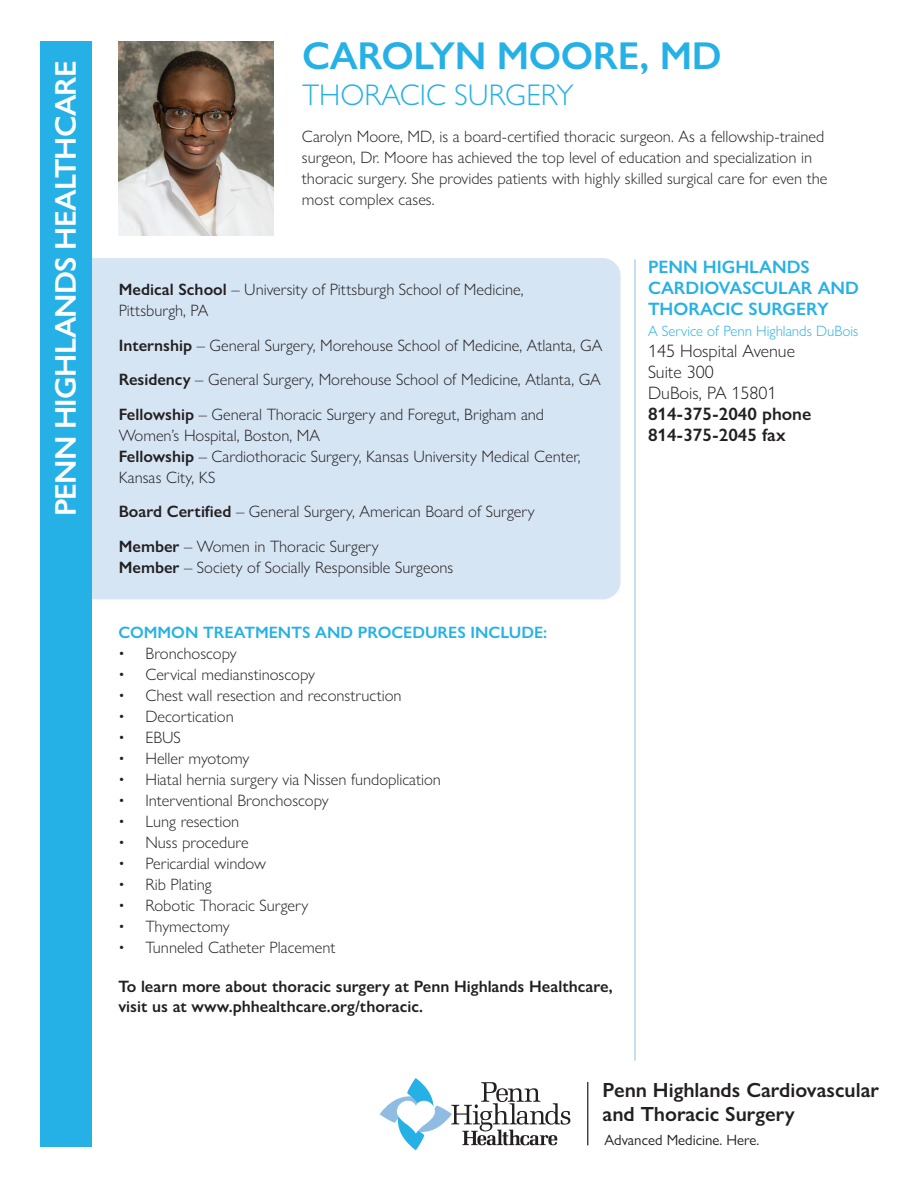
<style>
.page{position:relative;width:918px;height:1188px;background:#fff}
.page>*{position:absolute;margin:0;border:0;box-sizing:border-box;transform-origin:0 0}
.t1{font:600 39px "Gill Sans Nova";letter-spacing:-.01em;color:#26b1e6}
.t2{font:600 30px "Gill Sans Nova";letter-spacing:-.025em;color:#fff}
.t3{font:300 30px "Gill Sans Nova";color:#26b1e6}
.t4{font:600 20.55px/24.3px "Gill Sans Nova";color:#231f20}
.t5{font:600 18px/21px "Gill Sans Nova";color:#26b1e6}
.t6{font:300 18px/21px "Gill Sans Nova";color:#231f20}
.t7{font:600 18px/21px "Gill Sans Nova";color:#231f20}
.t8{font:300 16.5px/21px "Gill Sans Nova";color:#231f20}
.t9{font:600 16.5px/19.5px "Gill Sans Nova";color:#231f20}
.t10{font:600 16.5px "Gill Sans Nova";color:#26b1e6}
.t11{font:300 15px "Gill Sans Nova";color:#26b1e6}
.t12{font:15px "Gill Sans Nova";color:#231f20}
.s1{font-weight:600}
</style>
<div class="page">
<img style="left:119px;top:41px;width:154px;height:194px">
<div style="left:59px;top:258px;width:562px;height:341px;background:#d6e5f4;border-radius:18px"></div>
<div style="left:41px;top:41px;width:51px;height:1106px;background:#26b1e6"></div>
<hr style="left:635px;top:260px;width:1px;height:801px;background:#90bce4">
<svg style="left:379px;top:1078px;width:191px;height:73px"></svg>
<hr style="left:587px;top:1082px;width:1px;height:63px;background:#231f20">
<h2 class="t2" style="left:47px;top:516px;width:457px;rotate:-90deg">PENN HIGHLANDS HEALTHCARE</h2>
<h1 class="t1" style="left:302px;top:32px;width:421px">CAROLYN MOORE, MD</h1>
<h2 class="t3" style="left:302px;top:77px;width:273px">THORACIC SURGERY</h2>
<p class="t8" style="left:302px;top:125px;width:527px">Carolyn Moore, MD, is a board-certified thoracic surgeon. As a fellowship-trained surgeon, Dr. Moore has achieved the top level of education and specialization in thoracic surgery. She provides patients with highly skilled surgical care for even the most complex cases.</p>
<p class="t8" style="left:119px;top:279px;width:406px"><span class="s1">Medical School</span> – University of Pittsburgh School of Medicine,<br>Pittsburgh, PA</p>
<p class="t8" style="left:119px;top:328px;width:485px;line-height:34.5px;text-align:justify"><span class="s1">Internship</span> – General Surgery, Morehouse School of Medicine, Atlanta, GA <span class="s1">Residency</span> – General Surgery, Morehouse School of Medicine, Atlanta, GA <span class="s1">Fellowship</span> – General Thoracic Surgery and Foregut, Brigham and</p>
<p class="t8" style="left:119px;top:424px;width:463px">Women’s Hospital, Boston, MA<br><span class="s1">Fellowship</span> – Cardiothoracic Surgery, Kansas University Medical Center,<br>Kansas City, KS</p>
<p class="t8" style="left:119px;top:494px;width:418px;line-height:34.5px"><span class="s1">Board Certified</span> – General Surgery, American Board of Surgery<br><span class="s1">Member</span> – Women in Thoracic Surgery</p>
<p class="t8" style="left:119px;top:556px;width:336px"><span class="s1">Member</span> – Society of Socially Responsible Surgeons</p>
<p class="t10" style="left:118px;top:622px;width:430px">COMMON TREATMENTS AND PROCEDURES INCLUDE:</p>
<p class="t8" style="left:118px;top:643px;width:120px">• Bronchoscopy</p>
<p class="t8" style="left:118px;top:664px;width:198px">• Cervical medianstinoscopy</p>
<p class="t8" style="left:118px;top:685px;width:285px">• Chest wall resection and reconstruction</p>
<p class="t8" style="left:118px;top:706px;width:117px">• Decortication</p>
<p class="t8" style="left:118px;top:727px;width:64px">• EBUS</p>
<p class="t8" style="left:118px;top:748px;width:133px">• Heller myotomy</p>
<p class="t8" style="left:118px;top:769px;width:324px">• Hiatal hernia surgery via Nissen fundoplication</p>
<p class="t8" style="left:118px;top:790px;width:212px">• Interventional Bronchoscopy</p>
<p class="t8" style="left:118px;top:811px;width:122px">• Lung resection</p>
<p class="t8" style="left:118px;top:832px;width:132px">• Nuss procedure</p>
<p class="t8" style="left:118px;top:853px;width:149px">• Pericardial window</p>
<p class="t8" style="left:118px;top:874px;width:95px">• Rib Plating</p>
<p class="t8" style="left:118px;top:895px;width:192px">• Robotic Thoracic Surgery</p>
<p class="t8" style="left:118px;top:916px;width:113px">• Thymectomy</p>
<p class="t8" style="left:118px;top:937px;width:219px">• Tunneled Catheter Placement</p>
<p class="t9" style="left:118px;top:977px;width:496px">To learn more about thoracic surgery at Penn Highlands Healthcare, visit us at www.phhealthcare.org/thoracic.</p>
<p class="t5" style="left:648px;top:256px;width:213px">PENN HIGHLANDS<br>CARDIOVASCULAR AND<br>THORACIC SURGERY</p>
<p class="t11" style="left:648px;top:321px;width:212px">A Service of Penn Highlands DuBois</p>
<p class="t6" style="left:648px;top:340px;width:148px">145 Hospital Avenue<br>Suite 300<br>DuBois, PA 15801</p>
<p class="t7" style="left:648px;top:403px;width:165px">814-375-2040 phone<br>814-375-2045 fax</p>
<p class="t4" style="left:603px;top:1078px;width:278px">Penn Highlands Cardiovascular and Thoracic Surgery</p>
<p class="t12" style="left:604px;top:1131px;width:157px">Advanced Medicine. Here.</p>
</div>
